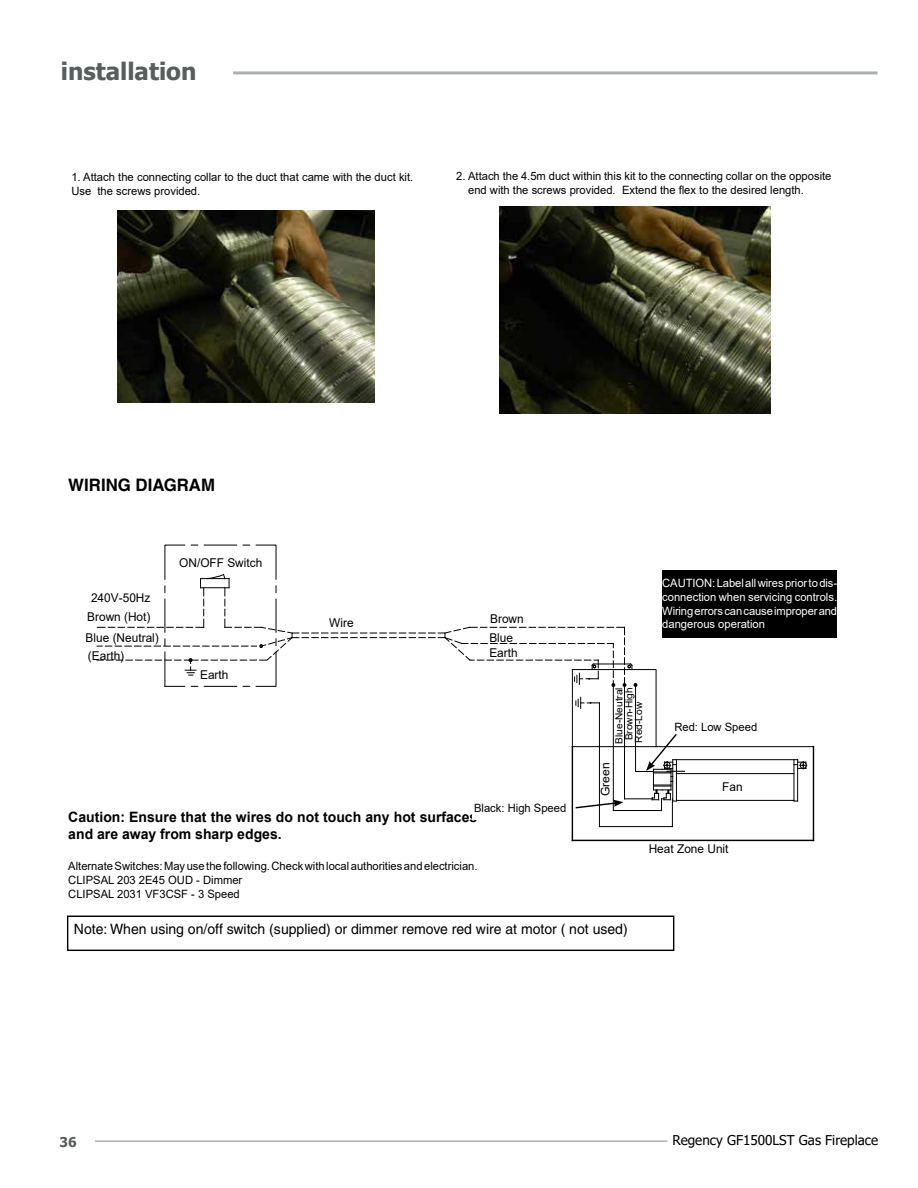
<style>
.page{position:relative;width:918px;height:1188px;background:#fff}
.page>*{position:absolute;margin:0;border:0;box-sizing:border-box;transform-origin:0 0}
.t1{font:700 24px "Tahoma";color:#585e5c}
.t2{font:700 17.1px "Helvetica";color:#000}
.t3{font:700 14.25px/17.1px "Arial";color:#000}
.t4{font:14.25px "Helvetica";color:#000}
.t5{font:13.5px "Tahoma";color:#000}
.t6{font:700 13.5px "Tahoma";color:#585e5c}
.t7{font:12.15px/18.1px "Arial";color:#000}
.t8{font:11.85px "Arial";color:#000}
.t9{font:11.4px/13.8px "Arial";color:#000}
.t10{font:11.4px/13.8px "Arial";letter-spacing:-.01em;color:#fff;text-align:justify}
.t11{font:9.9px/9.9px "Arial";color:#000;text-align:justify}
</style>
<div class="page">
<hr style="left:95px;top:1140px;width:572px;height:2px;background:#a9afb0">
<hr style="left:233px;top:71px;width:644px;height:3px;background:#a9afb0">
<img style="left:118px;top:210px;width:256px;height:193px">
<img style="left:499px;top:207px;width:271px;height:207px">
<div style="left:662px;top:570px;width:175px;height:67px;background:#000"></div>
<hr style="left:572px;top:747px;width:1px;height:93px;background:#000">
<hr style="left:572px;top:840px;width:241px;height:1px;background:#000">
<hr style="left:797px;top:760px;width:1px;height:41px;background:#000">
<hr style="left:794px;top:760px;width:1px;height:41px;background:#000">
<hr style="left:673px;top:759px;width:125px;height:1px;background:#000">
<svg style="left:794px;top:762px;width:13px;height:7px"></svg>
<hr style="left:676px;top:800px;width:118px;height:1px;background:#000">
<hr style="left:676px;top:773px;width:118px;height:1px;background:#000">
<hr style="left:813px;top:747px;width:1px;height:93px;background:#000">
<hr style="left:572px;top:746px;width:241px;height:1px;background:#000">
<svg style="left:97px;top:544px;width:588px;height:283px"></svg>
<div style="left:472px;top:804px;width:97px;height:15px;background:#fff"></div>
<div style="left:67px;top:916px;width:607px;height:35px;border:1px solid #000"></div>
<h1 class="t1" style="left:61px;top:54px;width:137px">installation</h1>
<p class="t9" style="left:71px;top:170px;width:344px">1. Attach the connecting collar to the duct that came with the duct kit.<br>Use the screws provided.</p>
<p class="t9" style="left:468px;top:169px;width:365px;text-indent:-12px">2. Attach the 4.5m duct within this kit to the connecting collar on the opposite end with the screws provided. Extend the flex to the desired length.</p>
<h2 class="t2" style="left:68px;top:475px;width:148px">WIRING DIAGRAM</h2>
<p class="t7" style="left:87px;top:588px;width:65px;line-height:18.9px;text-align:center">240V-50Hz<br>Brown (Hot)</p>
<p class="t7" style="left:86px;top:628px;width:75px">Blue (Neutral) (Earth)</p>
<p class="t7" style="left:179px;top:553px;width:85px">ON/OFF Switch</p>
<p class="t7" style="left:200px;top:665px;width:30px">Earth</p>
<p class="t7" style="left:329px;top:614px;width:26px">Wire</p>
<p class="t7" style="left:489px;top:610px;width:36px">Brown<br>Blue</p>
<p class="t7" style="left:489px;top:644px;width:30px">Earth</p>
<p class="t9" style="left:474px;top:801px;width:94px">Black: High Speed</p>
<p class="t3" style="left:68px;top:809px;width:411px">Caution: Ensure that the wires do not touch any hot surfaces and are away from sharp edges.</p>
<p class="t9" style="left:68px;top:859px;width:411px">Alternate Switches: May use the following. Check with local authorities and electrician.<br>CLIPSAL 203 2E45 OUD - Dimmer<br>CLIPSAL 2031 VF3CSF - 3 Speed</p>
<p class="t10" style="left:662px;top:576px;width:176px">CAUTION: Label all wires prior to dis&shy;connection when servicing controls.<br>Wiring errors can cause improper and dangerous operation</p>
<p class="t11" style="left:614px;top:744px;width:58px;rotate:-90deg">Blue-Neutral Brown-High Red-Low</p>
<p class="t8" style="left:597px;top:796px;width:35px;rotate:-90deg">Green</p>
<p class="t9" style="left:674px;top:720px;width:84px">Red: Low Speed</p>
<p class="t7" style="left:722px;top:777px;width:22px">Fan</p>
<p class="t7" style="left:649px;top:840px;width:81px">Heat Zone Unit</p>
<p class="t4" style="left:74px;top:921px;width:555px">Note: When using on/off switch (supplied) or dimmer remove red wire at motor ( not used)</p>
<p class="t6" style="left:60px;top:1132px;width:19px">36</p>
<p class="t5" style="left:673px;top:1131px;width:207px">Regency GF1500LST Gas Fireplace</p>
</div>
